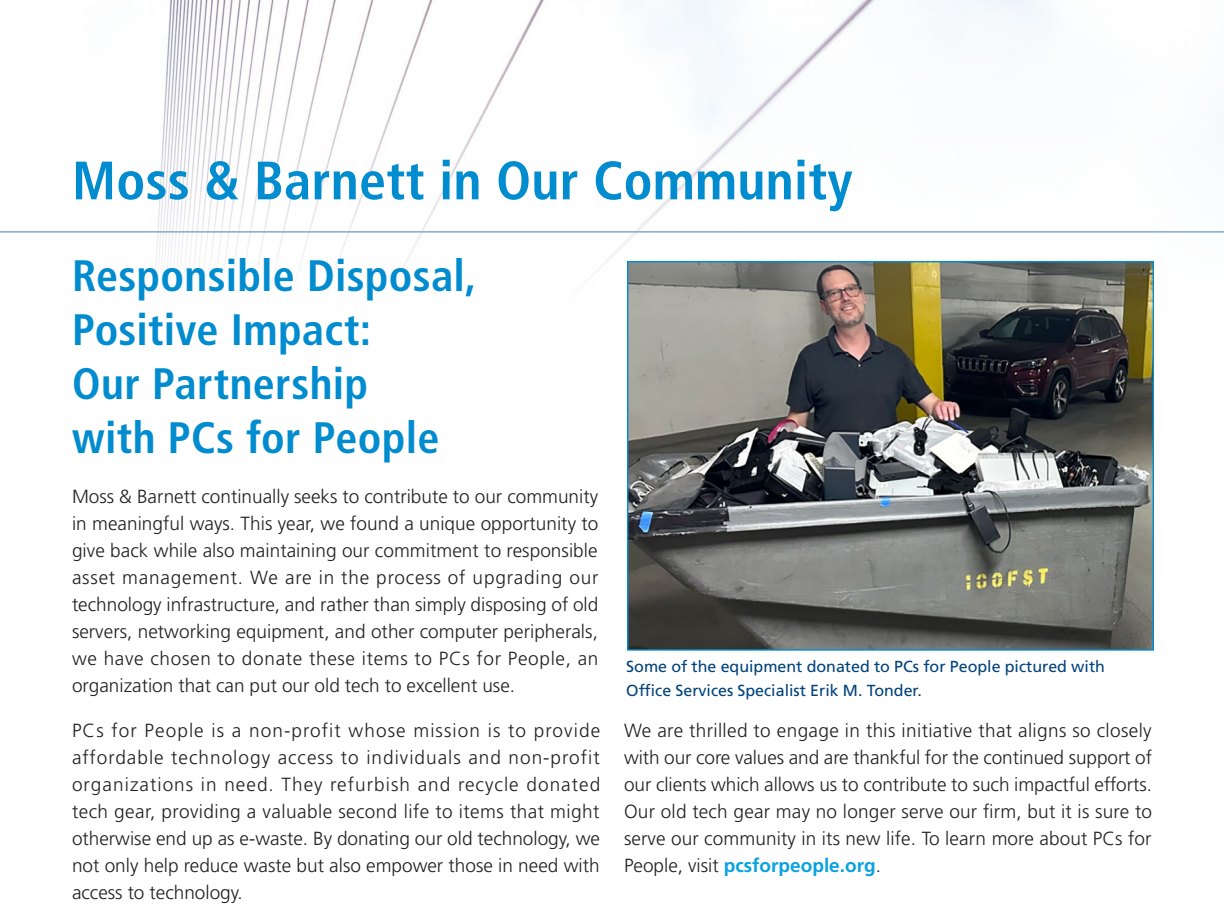
<style>
.page{position:relative;width:1224px;height:912px;background:#fff}
.page>*{position:absolute;margin:0;border:0;box-sizing:border-box;transform-origin:0 0}
.MB_Page_Headline_LT{font:700 condensed 54px "Frutiger LT Std";letter-spacing:.005em;color:#008ccf}
.MB_Page_Headline_LT-2{font:700 condensed 44px/54px "Frutiger LT Std";letter-spacing:.005em;color:#008ccf}
.NwsLtr_-_Body_Copy_L{font:300 19px/27px "Frutiger LT Std";color:#231f20;text-align:justify}
.NwsLtr_-_Body_Copy{font:16px/24px "Frutiger LT Std";color:#01427c}
.s1{font-weight:700;color:#0aa2de}
</style>
<div class="page">
<img style="left:156px;top:0;width:892px;height:270px">
<img style="left:629px;top:263px;width:523px;height:386px">
<hr style="left:0;top:231px;width:1224px;height:2px;background:#78a7c7">
<p class="MB_Page_Headline_LT" style="left:72px;top:149px;width:782px">Moss &amp; Barnett in Our Community</p>
<p class="MB_Page_Headline_LT-2" style="left:72px;top:249px;width:406px">Responsible Disposal,<br>Positive Impact:<br>Our Partnership<br>with PCs for People</p>
<p class="NwsLtr_-_Body_Copy_L" style="left:72px;top:483px;width:528px">Moss &amp; Barnett continually seeks to contribute to our community in meaningful ways. This year, we found a unique opportunity to give back while also maintaining our commitment to responsible asset management. We are in the process of upgrading our technology infrastructure, and rather than simply disposing of old servers, networking equipment, and other computer peripherals, we have chosen to donate these items to PCs for People, an organization that can put our old tech to excellent use.</p>
<p class="NwsLtr_-_Body_Copy_L" style="left:72px;top:717px;width:530px">PCs for People is a non-profit whose mission is to provide affordable technology access to individuals and non-profit organizations in need. They refurbish and recycle donated tech gear, providing a valuable second life to items that might otherwise end up as e-waste. By donating our old technology, we not only help reduce waste but also empower those in need with access to technology.</p>
<p class="NwsLtr_-_Body_Copy_L" style="left:624px;top:717px;width:530px">We are thrilled to engage in this initiative that aligns so closely with our core values and are thankful for the continued support of our clients which allows us to contribute to such impactful efforts.<br>Our old tech gear may no longer serve our firm, but it is sure to serve our community in its new life. To learn more about PCs for People, visit <span class="s1">pcsforpeople.org</span>.</p>
<p class="NwsLtr_-_Body_Copy" style="left:626px;top:654px;width:480px">Some of the equipment donated to PCs for People pictured with<br>Office Services Specialist Erik M. Tonder.</p>
</div>
